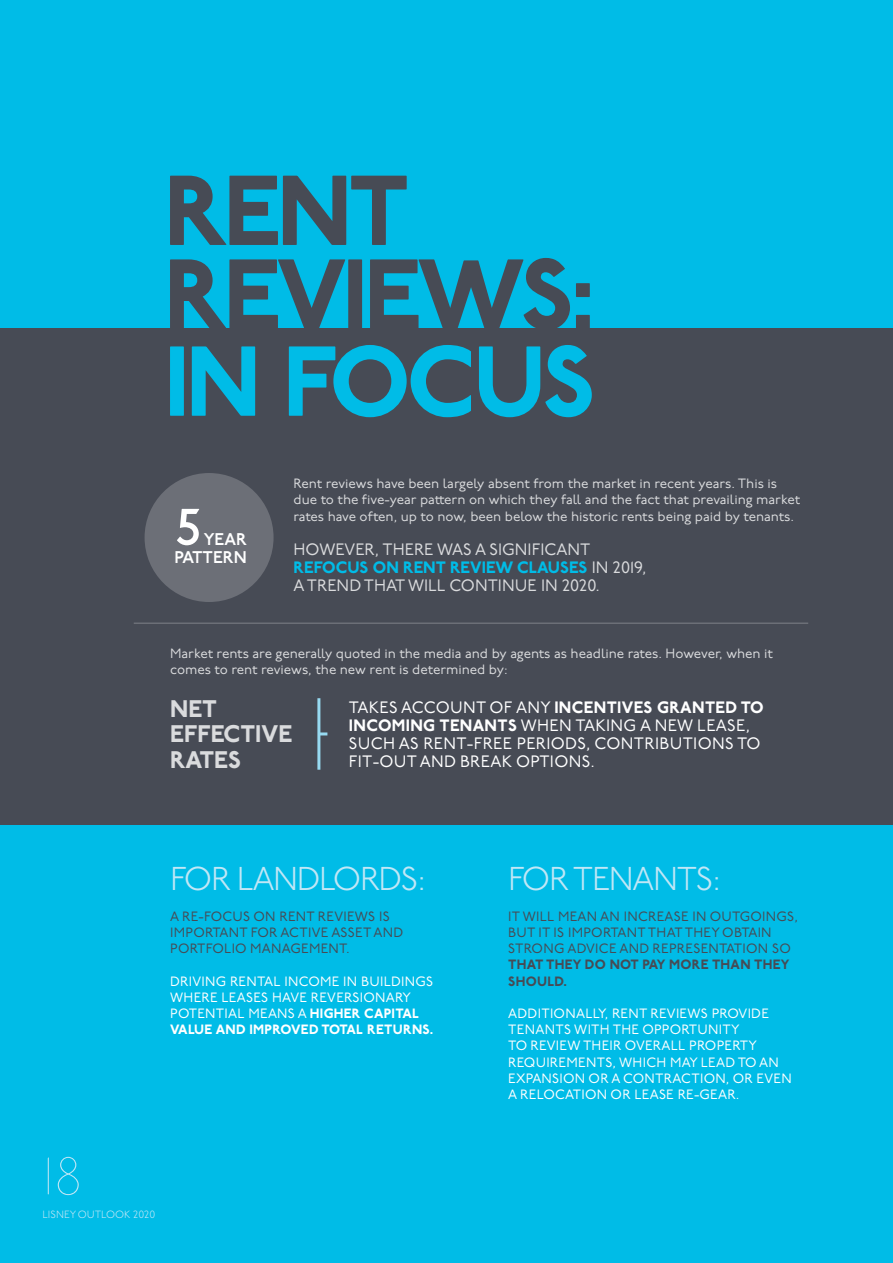
<style>
.page{position:relative;width:893px;height:1263px;background:#00bce7}
.page>*{position:absolute;margin:0;border:0;box-sizing:border-box;transform-origin:0 0}
.t1{font:800 99px/83.7px "P22 Underground";letter-spacing:-.04em;color:#474b55}
.t2{font:800 99px "P22 Underground";letter-spacing:-.04em;color:#00bce7}
.t3{font:100 52.5px "P22 Underground";color:#c1e7f6}
.t4{font:500 51px "P22 Underground";color:#fff}
.t5{font:300 33px "P22 Underground";letter-spacing:-.04em;color:#c1e7f6}
.t6{font:800 24px/25.5px "P22 Underground";color:#dadbdd}
.t7{font:600 16.95px/18px "P22 Underground";color:#fff;text-align:right}
.t8{font:16.5px/18px "P22 Underground";letter-spacing:.02em;color:#fff}
.t9{font:16.5px/18px "P22 Underground";color:#dadbdd}
.t10{font:13.5px/16.5px "P22 Underground";color:#dadbdd}
.t11{font:13.5px/16.2px "P22 Underground";letter-spacing:.02em;color:#fff}
.t12{font:13.5px/16.2px "P22 Underground";letter-spacing:.02em;color:#474b55}
.t13{font:800 13.5px/16.2px "P22 Underground";letter-spacing:.02em;color:#474b55}
.t14{font:300 10.5px "P22 Underground";color:#c1e7f6}
.s1{font-weight:800;color:#00bce7}
.s2{font-weight:800}
</style>
<div class="page">
<div style="left:0;top:328px;width:893px;height:497px;background:#474b55"></div>
<div style="left:145px;top:473px;width:129px;height:129px;background:#6c6f77;border-radius:50%"></div>
<hr style="left:134px;top:622px;width:674px;height:2px;background:#6c6f77">
<hr style="left:317px;top:698px;width:3px;height:72px;background:#97daf1">
<svg style="left:320px;top:732px;width:7px;height:3px"></svg>
<h1 class="t1" style="left:164px;top:172px;width:433px">RENT<br>REVIEWS:</h1>
<h1 class="t2" style="left:164px;top:324px;width:433px">IN FOCUS</h1>
<h3 class="t4" style="left:176px;top:499px;width:26px">5</h3>
<p class="t7" style="left:175px;top:530px;width:74px">YEAR<br>PATTERN</p>
<p class="t10" style="left:294px;top:475px;width:508px">Rent reviews have been largely absent from the market in recent years. This is due to the five-year pattern on which they fall and the fact that prevailing market rates have often, up to now, been below the historic rents being paid by tenants.</p>
<p class="t9" style="left:294px;top:541px;width:354px">HOWEVER, THERE WAS A SIGNIFICANT<br><span class="s1">REFOCUS ON RENT REVIEW CLAUSES</span> IN 2019,<br>A TREND THAT WILL CONTINUE IN 2020.</p>
<p class="t10" style="left:170px;top:645px;width:604px">Market rents are generally quoted in the media and by agents as headline rates. However, when it comes to rent reviews, the new rent is determined by:</p>
<h3 class="t6" style="left:170px;top:697px;width:124px">NET<br>EFFECTIVE<br>RATES</h3>
<p class="t8" style="left:349px;top:699px;width:416px">TAKES ACCOUNT OF ANY <span class="s2">INCENTIVES GRANTED TO INCOMING TENANTS</span> WHEN TAKING A NEW LEASE, SUCH AS RENT-FREE PERIODS, CONTRIBUTIONS TO FIT-OUT AND BREAK OPTIONS.</p>
<h3 class="t5" style="left:170px;top:860px;width:258px">FOR LANDLORDS:</h3>
<h3 class="t5" style="left:508px;top:860px;width:215px">FOR TENANTS:</h3>
<p class="t12" style="left:170px;top:909px;width:235px">A RE-FOCUS ON RENT REVIEWS IS<br>IMPORTANT FOR ACTIVE ASSET AND<br>PORTFOLIO MANAGEMENT.</p>
<p class="t11" style="left:170px;top:973px;width:265px">DRIVING RENTAL INCOME IN BUILDINGS WHERE LEASES HAVE REVERSIONARY POTENTIAL MEANS A <span class="s2">HIGHER CAPITAL VALUE AND IMPROVED TOTAL RETURNS.</span></p>
<p class="t12" style="left:508px;top:909px;width:291px">IT WILL MEAN AN INCREASE IN OUTGOINGS,<br>BUT IT IS IMPORTANT THAT THEY OBTAIN<br>STRONG ADVICE AND REPRESENTATION SO</p>
<p class="t13" style="left:508px;top:957px;width:283px">THAT THEY DO NOT PAY MORE THAN THEY<br>SHOULD.</p>
<p class="t11" style="left:508px;top:1006px;width:285px">ADDITIONALLY, RENT REVIEWS PROVIDE TENANTS WITH THE OPPORTUNITY<br>TO REVIEW THEIR OVERALL PROPERTY REQUIREMENTS, WHICH MAY LEAD TO AN EXPANSION OR A CONTRACTION, OR EVEN A RELOCATION OR LEASE RE-GEAR.</p>
<h2 class="t3" style="left:43px;top:1147px;width:41px">18</h2>
<p class="t14" style="left:43px;top:1209px;width:114px">LISNEY OUTLOOK 2020</p>
</div>
